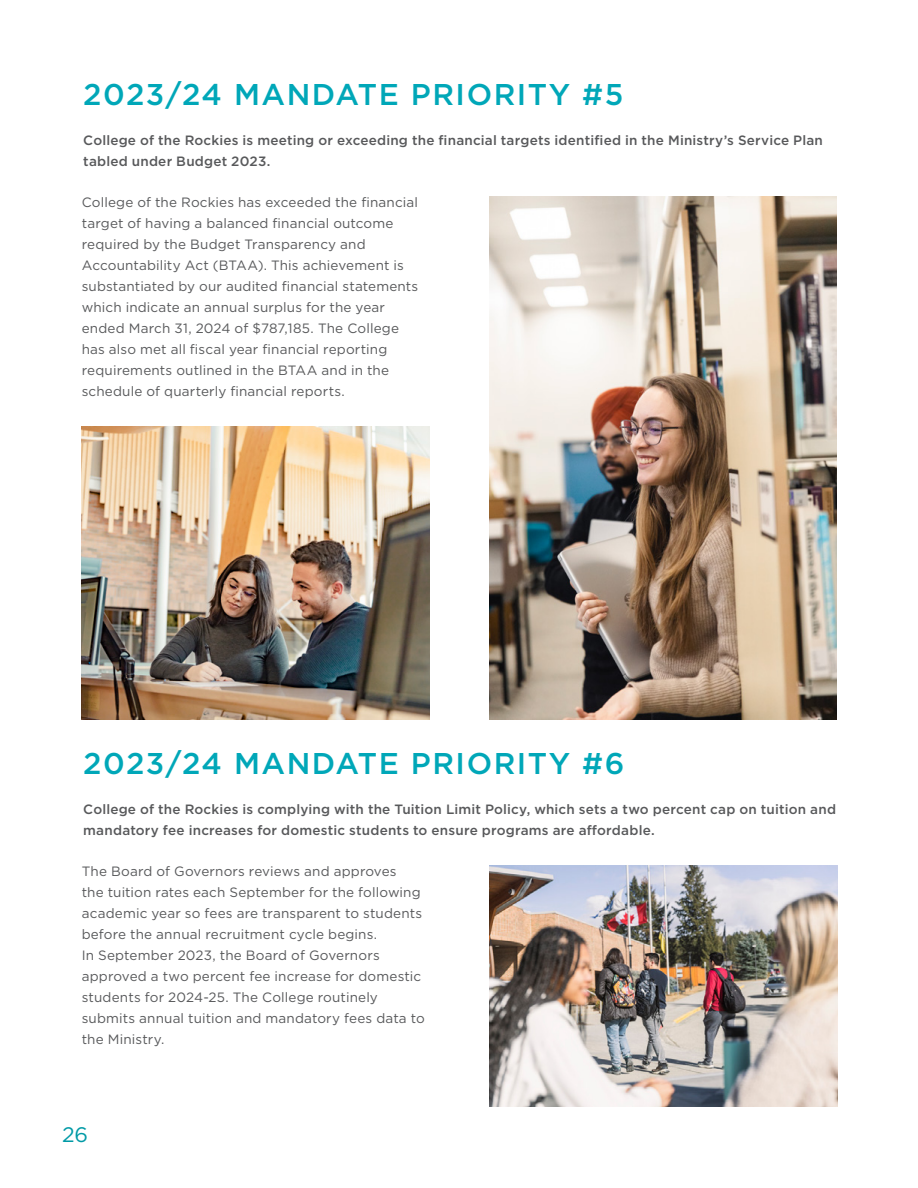
<style>
.page{position:relative;width:918px;height:1188px;background:#fff}
.page>*{position:absolute;margin:0;border:0;box-sizing:border-box;transform-origin:0 0}
.t1{font:500 30px "Gotham";letter-spacing:.05em;color:#00a7b8}
.t2{font:21px "Gotham";color:#009aa6}
.t3{font:13.5px/21px "Gotham";letter-spacing:.01em;color:#58595b}
.t4{font:500 13.5px/21px "Gotham";letter-spacing:.015em;color:#58595b}
</style>
<div class="page">
<img style="left:489px;top:196px;width:348px;height:524px">
<img style="left:81px;top:426px;width:349px;height:294px">
<img style="left:489px;top:865px;width:349px;height:242px">
<h1 class="t1" style="left:83px;top:75px;width:542px">2023/24 MANDATE PRIORITY #5</h1>
<p class="t4" style="left:83px;top:130px;width:741px">College of the Rockies is meeting or exceeding the financial targets identified in the Ministry’s Service Plan tabled under Budget 2023.</p>
<p class="t3" style="left:82px;top:192px;width:338px">College of the Rockies has exceeded the financial target of having a balanced financial outcome required by the Budget Transparency and Accountability Act (BTAA). This achievement is substantiated by our audited financial statements which indicate an annual surplus for the year ended March 31, 2024 of $787,185. The College has also met all fiscal year financial reporting requirements outlined in the BTAA and in the schedule of quarterly financial reports.</p>
<h1 class="t1" style="left:83px;top:744px;width:543px">2023/24 MANDATE PRIORITY #6</h1>
<p class="t4" style="left:83px;top:799px;width:754px">College of the Rockies is complying with the Tuition Limit Policy, which sets a two percent cap on tuition and mandatory fee increases for domestic students to ensure programs are affordable.</p>
<p class="t3" style="left:82px;top:860px;width:345px">The Board of Governors reviews and approves<br>the tuition rates each September for the following academic year so fees are transparent to students before the annual recruitment cycle begins.<br>In September 2023, the Board of Governors approved a two percent fee increase for domestic students for 2024-25. The College routinely submits annual tuition and mandatory fees data to the Ministry.</p>
<h2 class="t2" style="left:62px;top:1121px;width:28px">26</h2>
</div>
